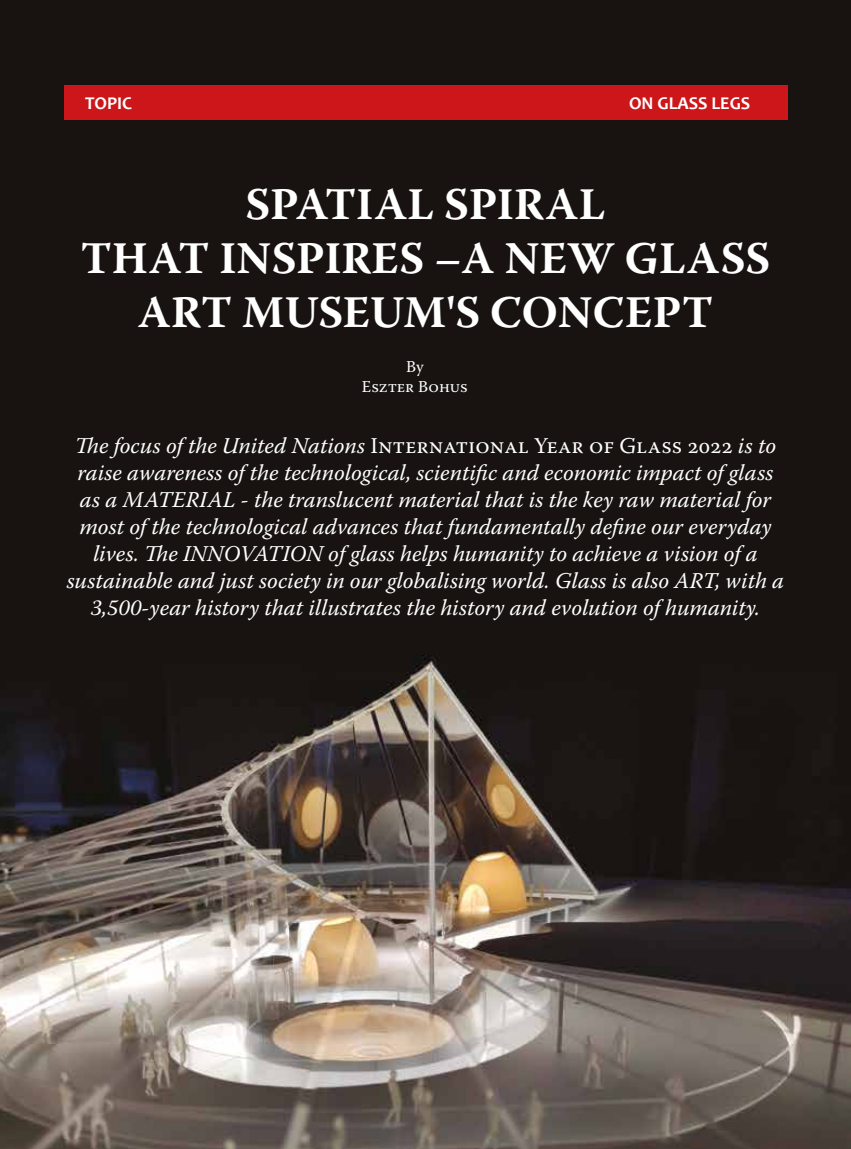
<style>
.page{position:relative;width:851px;height:1149px;background:#fff}
.page>*{position:absolute;margin:0;border:0;box-sizing:border-box;transform-origin:0 0}
.t1{font:700 45px/54px "Warnock Pro";color:#fff;text-align:center}
.t2{font:italic 22.5px/27px "Warnock Pro";color:#fff;text-align:center}
.t3{font:700 18px "Candara";color:#fff}
.t4{font:16.5px/19.8px "Warnock Pro";color:#fff;text-align:center}
.s1{font-style:normal}
</style>
<div class="page">
<img style="left:0;top:0;width:850px;height:1148px">
<div style="left:64px;top:85px;width:723px;height:34px;background:#cd1619"></div>
<p class="t3" style="left:85px;top:92px;width:48px">TOPIC</p>
<p class="t3" style="left:629px;top:92px;width:123px">ON GLASS LEGS</p>
<h1 class="t1" style="left:81px;top:176px;width:690px">SPATIAL SPIRAL<br>THAT INSPIRES –A NEW GLASS<br>ART MUSEUM'S CONCEPT</h1>
<p class="t4" style="left:362px;top:356px;width:107px">By<br>Eszter Bohus</p>
<p class="t2" style="left:67px;top:431px;width:719px">The focus of the United Nations <span class="s1">International Year of Glass 2022</span> is to raise awareness of the technological, scientific and economic impact of glass as a MATERIAL - the translucent material that is the key raw material for most of the technological advances that fundamentally define our everyday lives. The INNOVATION of glass helps humanity to achieve a vision of a sustainable and just society in our globalising world. Glass is also ART, with a 3,500-year history that illustrates the history and evolution of humanity.</p>
</div>
